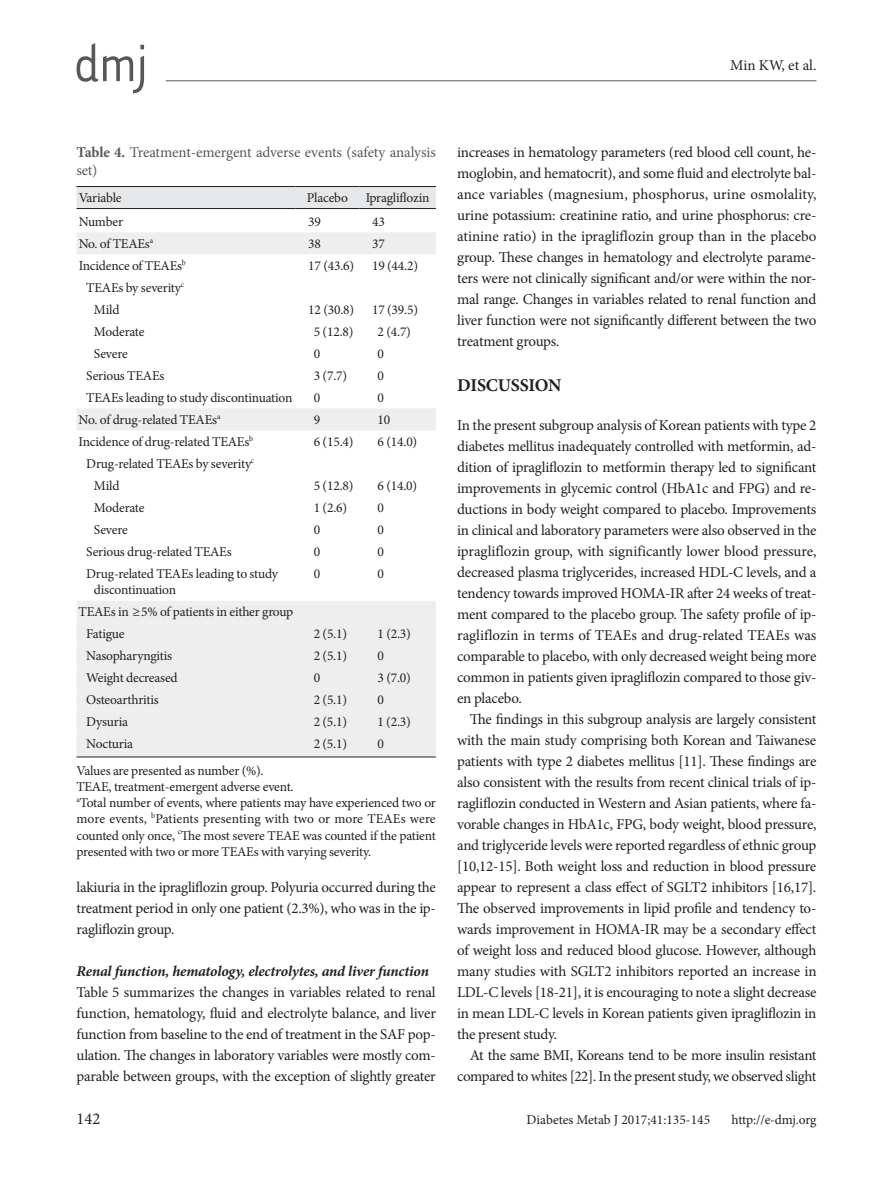
<style>
.page{position:relative;width:893px;height:1191px;background:#fff}
.page>*{position:absolute;margin:0;border:0;box-sizing:border-box;transform-origin:0 0}
.t1{font:700 18px "Minion Pro";letter-spacing:-.01em;color:#231f20}
.t2{font:16.5px "Minion Pro";color:#231f20}
.t3{font:15px/21px "Minion Pro";letter-spacing:-.02em;color:#231f20;text-align:justify}
.t4{font:15px/18px "Minion Pro";letter-spacing:-.01em;color:#57585a}
.t5{font:italic 700 15px "Minion Pro";letter-spacing:-.015em;color:#231f20}
.t6{font:13.5px/16.2px "Minion Pro";letter-spacing:-.015em;color:#231f20}
.s1{font-weight:700}
</style>
<div class="page">
<hr style="left:166px;top:80px;width:650px;height:1px;background:#57585a">
<svg style="left:77px;top:43px;width:67px;height:50px"></svg>
<div style="left:77px;top:187px;width:359px;height:21px;background:#e6e7e9"></div>
<svg style="left:77px;top:232px;width:359px;height:198px"></svg>
<div style="left:77px;top:601px;width:359px;height:155px;background:#eeeeef"></div>
<div style="left:77px;top:623px;width:359px;height:110px;background:#eeeeef"></div>
<hr style="left:77px;top:186px;width:219px;height:1px;background:#231f20">
<hr style="left:296px;top:186px;width:63px;height:1px;background:#231f20">
<hr style="left:359px;top:186px;width:77px;height:1px;background:#231f20">
<hr style="left:77px;top:756px;width:219px;height:1px;background:#231f20">
<hr style="left:296px;top:756px;width:63px;height:1px;background:#231f20">
<hr style="left:359px;top:756px;width:77px;height:1px;background:#231f20">
<hr style="left:77px;top:208px;width:219px;height:1px;background:#231f20">
<hr style="left:296px;top:208px;width:63px;height:1px;background:#231f20">
<hr style="left:359px;top:208px;width:77px;height:1px;background:#231f20">
<p class="t3" style="left:730px;top:55px;width:88px">Min KW, et al.</p>
<p class="t4" style="left:77px;top:143px;width:361px"><span class="s1">Table 4.</span> Treatment-emergent adverse events (safety analysis set)</p>
<p class="t6" style="left:79px;top:189px;width:45px">Variable</p>
<p class="t6" style="left:307px;top:189px;width:42px">Placebo</p>
<p class="t6" style="left:366px;top:189px;width:65px">Ipragliflozin</p>
<p class="t6" style="left:79px;top:213px;width:46px">Number</p>
<p class="t6" style="left:308px;top:213px;width:14px">39</p>
<p class="t6" style="left:372px;top:213px;width:14px">43</p>
<p class="t6" style="left:79px;top:235px;width:76px">No. of TEAEs<sup>a</sup></p>
<p class="t6" style="left:308px;top:235px;width:14px">38</p>
<p class="t6" style="left:372px;top:235px;width:14px">37</p>
<p class="t6" style="left:79px;top:257px;width:109px">Incidence of TEAEs<sup>b</sup></p>
<p class="t6" style="left:308px;top:257px;width:47px">17 (43.6)</p>
<p class="t6" style="left:372px;top:257px;width:47px">19 (44.2)</p>
<p class="t6" style="left:94px;top:276px;width:92px;line-height:22px;text-indent:-8px">TEAEs by severity<sup>c<br></sup>Mild</p>
<p class="t6" style="left:308px;top:301px;width:47px">12 (30.8)</p>
<p class="t6" style="left:372px;top:301px;width:47px">17 (39.5)</p>
<p class="t6" style="left:94px;top:323px;width:52px">Moderate</p>
<p class="t6" style="left:314px;top:323px;width:41px">5 (12.8)</p>
<p class="t6" style="left:378px;top:323px;width:35px">2 (4.7)</p>
<p class="t6" style="left:94px;top:345px;width:35px">Severe</p>
<p class="t6" style="left:314px;top:345px;width:8px">0</p>
<p class="t6" style="left:378px;top:345px;width:8px">0</p>
<p class="t6" style="left:86px;top:367px;width:80px">Serious TEAEs</p>
<p class="t6" style="left:314px;top:367px;width:35px">3 (7.7)</p>
<p class="t6" style="left:378px;top:367px;width:8px">0</p>
<p class="t6" style="left:86px;top:389px;width:208px">TEAEs leading to study discontinuation</p>
<p class="t6" style="left:314px;top:389px;width:8px">0</p>
<p class="t6" style="left:378px;top:389px;width:8px">0</p>
<p class="t6" style="left:79px;top:411px;width:143px">No. of drug-related TEAEs<sup>a</sup></p>
<p class="t6" style="left:314px;top:411px;width:8px">9</p>
<p class="t6" style="left:378px;top:411px;width:14px">10</p>
<p class="t6" style="left:79px;top:433px;width:176px">Incidence of drug-related TEAEs<sup>b</sup></p>
<p class="t6" style="left:314px;top:433px;width:41px">6 (15.4)</p>
<p class="t6" style="left:378px;top:433px;width:41px">6 (14.0)</p>
<p class="t6" style="left:94px;top:452px;width:162px;line-height:22px;text-indent:-8px">Drug-related TEAEs by severity<sup>c<br></sup>Mild</p>
<p class="t6" style="left:314px;top:477px;width:41px">5 (12.8)</p>
<p class="t6" style="left:378px;top:477px;width:41px">6 (14.0)</p>
<p class="t6" style="left:94px;top:499px;width:52px">Moderate</p>
<p class="t6" style="left:314px;top:499px;width:35px">1 (2.6)</p>
<p class="t6" style="left:378px;top:499px;width:8px">0</p>
<p class="t6" style="left:94px;top:521px;width:35px">Severe</p>
<p class="t6" style="left:314px;top:521px;width:8px">0</p>
<p class="t6" style="left:378px;top:521px;width:8px">0</p>
<p class="t6" style="left:86px;top:543px;width:147px">Serious drug-related TEAEs</p>
<p class="t6" style="left:314px;top:543px;width:8px">0</p>
<p class="t6" style="left:378px;top:543px;width:8px">0</p>
<p class="t6" style="left:94px;top:565px;width:186px;text-indent:-8px">Drug-related TEAEs leading to study discontinuation</p>
<p class="t6" style="left:314px;top:565px;width:8px">0</p>
<p class="t6" style="left:378px;top:565px;width:8px">0</p>
<p class="t6" style="left:86px;top:601px;width:209px;line-height:22px;text-indent:-8px">TEAEs in ≥5% of patients in either group<br>Fatigue</p>
<p class="t6" style="left:314px;top:626px;width:35px">2 (5.1)</p>
<p class="t6" style="left:377px;top:626px;width:35px">1 (2.3)</p>
<p class="t6" style="left:86px;top:648px;width:87px">Nasopharyngitis</p>
<p class="t6" style="left:314px;top:648px;width:35px">2 (5.1)</p>
<p class="t6" style="left:377px;top:648px;width:8px">0</p>
<p class="t6" style="left:86px;top:670px;width:93px">Weight decreased</p>
<p class="t6" style="left:314px;top:670px;width:8px">0</p>
<p class="t6" style="left:377px;top:670px;width:35px">3 (7.0)</p>
<p class="t6" style="left:86px;top:692px;width:74px">Osteoarthritis</p>
<p class="t6" style="left:314px;top:692px;width:35px">2 (5.1)</p>
<p class="t6" style="left:377px;top:692px;width:8px">0</p>
<p class="t6" style="left:86px;top:714px;width:43px">Dysuria</p>
<p class="t6" style="left:314px;top:714px;width:35px">2 (5.1)</p>
<p class="t6" style="left:377px;top:714px;width:35px">1 (2.3)</p>
<p class="t6" style="left:86px;top:736px;width:48px">Nocturia</p>
<p class="t6" style="left:314px;top:736px;width:35px">2 (5.1)</p>
<p class="t6" style="left:377px;top:736px;width:8px">0</p>
<p class="t6" style="left:76px;top:762px;width:361px">Values are presented as number (%).<br>TEAE, treatment-emergent adverse event.<br><sup>a</sup>Total number of events, where patients may have experienced two or more events, <sup>b</sup>Patients presenting with two or more TEAEs were counted only once, <sup>c</sup>The most severe TEAE was counted if the patient presented with two or more TEAEs with varying severity.</p>
<p class="t3" style="left:77px;top:877px;width:361px">lakiuria in the ipragliflozin group. Polyuria occurred during the treatment period in only one patient (2.3%), who was in the ip&shy;ragliflozin group.</p>
<p class="t5" style="left:77px;top:960px;width:354px">Renal function, hematology, electrolytes, and liver function</p>
<p class="t3" style="left:77px;top:982px;width:361px">Table 5 summarizes the changes in variables related to renal function, hematology, fluid and electrolyte balance, and liver function from baseline to the end of treatment in the SAF pop&shy;ulation. The changes in laboratory variables were mostly com&shy;parable between groups, with the exception of slightly greater</p>
<p class="t3" style="left:457px;top:142px;width:361px">increases in hematology parameters (red blood cell count, he&shy;moglobin, and hematocrit), and some fluid and electrolyte bal&shy;ance variables (magnesium, phosphorus, urine osmolality, urine potassium: creatinine ratio, and urine phosphorus: cre&shy;atinine ratio) in the ipragliflozin group than in the placebo group. These changes in hematology and electrolyte parame&shy;ters were not clinically significant and/or were within the nor&shy;mal range. Changes in variables related to renal function and liver function were not significantly different between the two treatment groups.</p>
<p class="t1" style="left:457px;top:372px;width:106px">DISCUSSION</p>
<p class="t3" style="left:457px;top:415px;width:361px">In the present subgroup analysis of Korean patients with type 2 diabetes mellitus inadequately controlled with metformin, ad&shy;dition of ipragliflozin to metformin therapy led to significant improvements in glycemic control (HbA1c and FPG) and re&shy;ductions in body weight compared to placebo. Improvements in clinical and laboratory parameters were also observed in the ipragliflozin group, with significantly lower blood pressure, decreased plasma triglycerides, increased HDL-C levels, and a tendency towards improved HOMA-IR after 24 weeks of treat&shy;ment compared to the placebo group. The safety profile of ip&shy;ragliflozin in terms of TEAEs and drug-related TEAEs was comparable to placebo, with only decreased weight being more common in patients given ipragliflozin compared to those giv&shy;en placebo.</p>
<p class="t3" style="left:457px;top:709px;width:361px;text-indent:13px">The findings in this subgroup analysis are largely consistent with the main study comprising both Korean and Taiwanese patients with type 2 diabetes mellitus [11]. These findings are also consistent with the results from recent clinical trials of ip&shy;ragliflozin conducted in Western and Asian patients, where fa&shy;vorable changes in HbA1c, FPG, body weight, blood pressure, and triglyceride levels were reported regardless of ethnic group [10,12-15]. Both weight loss and reduction in blood pressure appear to represent a class effect of SGLT2 inhibitors [16,17].<br>The observed improvements in lipid profile and tendency to&shy;wards improvement in HOMA-IR may be a secondary effect of weight loss and reduced blood glucose. However, although many studies with SGLT2 inhibitors reported an increase in LDL-C levels [18-21], it is encouraging to note a slight decrease in mean LDL-C levels in Korean patients given ipragliflozin in the present study.</p>
<p class="t3" style="left:457px;top:1045px;width:361px;text-align:right">At the same BMI, Koreans tend to be more insulin resistant compared to whites [22]. In the present study, we observed slight</p>
<p class="t2" style="left:77px;top:1107px;width:25px">142</p>
<p class="t6" style="left:527px;top:1111px;width:185px">Diabetes Metab J 2017;41:135-145</p>
<p class="t6" style="left:732px;top:1111px;width:86px">http://e-dmj.org</p>
</div>
